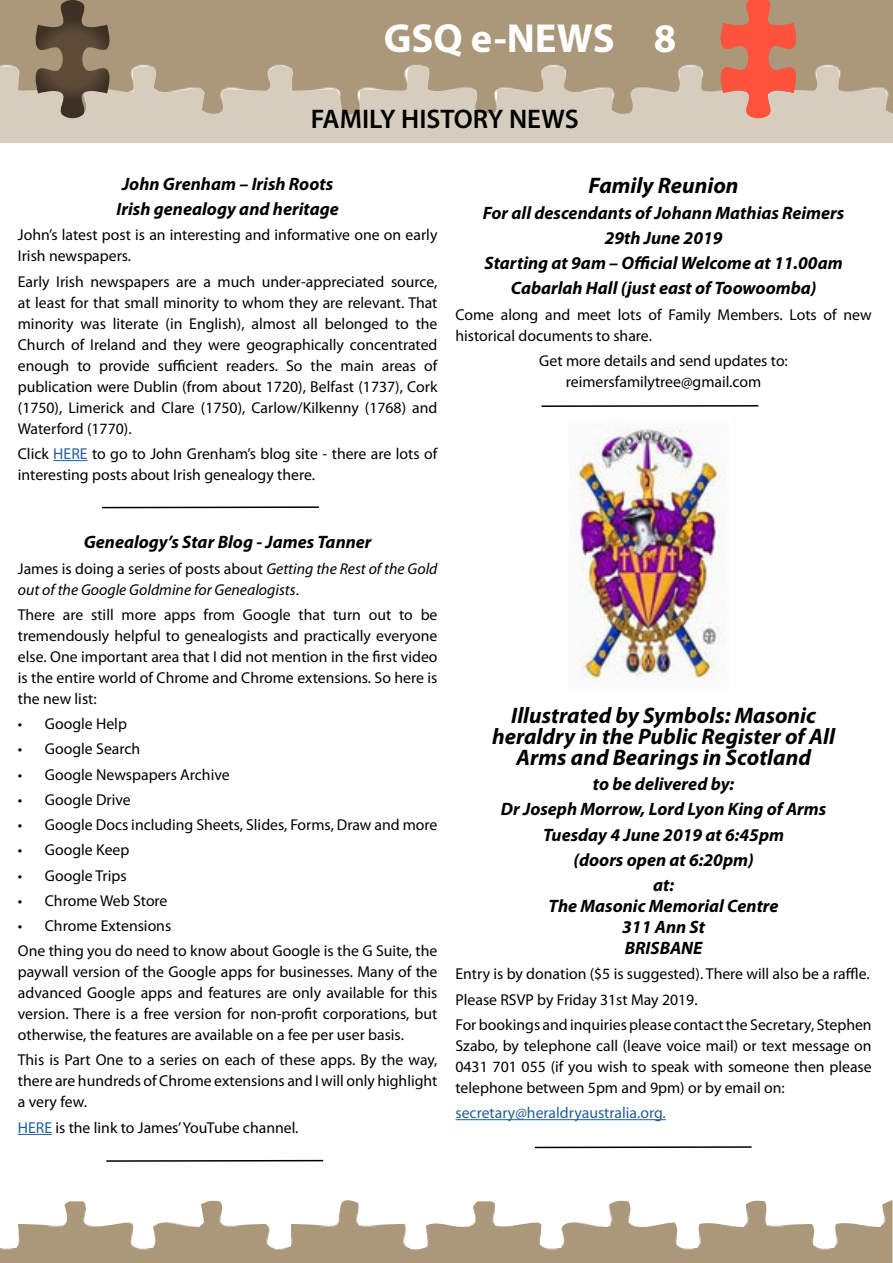
<style>
.page{position:relative;width:893px;height:1263px;background:#fff}
.page>*{position:absolute;margin:0;border:0;box-sizing:border-box;transform-origin:0 0}
.t1{font:700 40.65px "Myriad Pro";color:#fff}
.t2{font:600 27px "Myriad Pro";color:#000}
.t3{font:italic 700 22.5px/21px "Myriad Pro";color:#000;text-align:center}
.t4{font:italic 700 18px/25.2px "Myriad Pro";color:#000;text-align:center}
.t5{font:15.75px/21px "Myriad Pro";color:#000}
.t6{font:italic 15.75px/21px "Myriad Pro";color:#000}
.t7{font:15.75px "Myriad Pro";color:#215e9e}
.s1{color:#215e9e}
.s2{font-style:normal}
</style>
<div class="page">
<div style="left:0;top:63px;width:893px;height:80px;background:#d6cdbf"></div>
<img style="left:0;top:31px;width:893px;height:84px">
<div style="left:0;top:0;width:893px;height:31px;background:#ab987a"></div>
<svg style="left:718px;top:0;width:81px;height:119px"></svg>
<img style="left:0;top:1200px;width:892px;height:63px">
<svg style="left:32px;top:0;width:81px;height:119px"></svg>
<hr style="left:53px;top:460px;width:35px;height:1px;background:#215e9e">
<hr style="left:102px;top:506px;width:217px;height:2px;background:#000">
<hr style="left:18px;top:1134px;width:34px;height:1px;background:#215e9e">
<hr style="left:106px;top:1160px;width:217px;height:2px;background:#000">
<hr style="left:541px;top:405px;width:217px;height:2px;background:#000">
<hr style="left:455px;top:1119px;width:211px;height:1px;background:#215e9e">
<img style="left:578px;top:417px;width:146px;height:264px">
<hr style="left:535px;top:1146px;width:217px;height:2px;background:#000">
<h1 class="t1" style="left:384px;top:12px;width:294px">GSQ e-NEWS 8</h1>
<h2 class="t2" style="left:311px;top:102px;width:269px">FAMILY HISTORY NEWS</h2>
<p class="t4" style="left:117px;top:171px;width:224px">John Grenham – Irish Roots<br>Irish genealogy and heritage</p>
<p class="t5" style="left:18px;top:224px;width:421px">John’s latest post is an interesting and informative one on early<br>Irish newspapers.</p>
<p class="t5" style="left:18px;top:271px;width:421px;text-align:justify">Early Irish newspapers are a much under-appreciated source, at least for that small minority to whom they are relevant. That minority was literate (in English), almost all belonged to the Church of Ireland and they were geographically concentrated enough to provide sufficient readers. So the main areas of publication were Dublin (from about 1720), Belfast (1737), Cork (1750), Limerick and Clare (1750), Carlow/Kilkenny (1768) and Waterford (1770).</p>
<p class="t5" style="left:18px;top:443px;width:421px">Click <span class="s1">HERE</span> to go to John Grenham’s blog site - there are lots of interesting posts about Irish genealogy there.</p>
<h3 class="t3" style="left:589px;top:175px;width:151px">Family Reunion</h3>
<p class="t4" style="left:483px;top:199px;width:363px">For all descendants of Johann Mathias Reimers 29th June 2019<br>Starting at 9am – Official Welcome at 11.00am Cabarlah Hall (just east of Toowoomba)</p>
<p class="t5" style="left:455px;top:304px;width:418px">Come along and meet lots of Family Members. Lots of new historical documents to share.</p>
<p class="t5" style="left:539px;top:350px;width:250px;text-align:center">Get more details and send updates to: reimersfamilytree@gmail.com</p>
<p class="t4" style="left:84px;top:529px;width:289px">Genealogy’s Star Blog - James Tanner</p>
<p class="t6" style="left:18px;top:557px;width:421px"><span class="s2">James is doing a series of posts about</span> Getting the Rest of the Gold out of the Google Goldmine for Genealogists<span class="s2">.</span></p>
<p class="t5" style="left:18px;top:604px;width:421px;text-align:justify">There are still more apps from Google that turn out to be tremendously helpful to genealogists and practically everyone else. One important area that I did not mention in the first video is the entire world of Chrome and Chrome extensions. So here is the new list:</p>
<p class="t5" style="left:18px;top:713px;width:111px">• Google Help</p>
<p class="t5" style="left:18px;top:738px;width:124px">• Google Search</p>
<p class="t5" style="left:18px;top:763px;width:213px">• Google Newspapers Archive</p>
<p class="t5" style="left:18px;top:789px;width:114px">• Google Drive</p>
<p class="t5" style="left:18px;top:814px;width:421px">• Google Docs including Sheets, Slides, Forms, Draw and more</p>
<p class="t5" style="left:18px;top:839px;width:113px">• Google Keep</p>
<p class="t5" style="left:18px;top:864px;width:110px">• Google Trips</p>
<p class="t5" style="left:18px;top:890px;width:151px">• Chrome Web Store</p>
<p class="t5" style="left:18px;top:913px;width:421px;line-height:25.2px">• Chrome Extensions<br>One thing you do need to know about Google is the G Suite, the</p>
<p class="t5" style="left:18px;top:961px;width:421px;text-align:justify">paywall version of the Google apps for businesses. Many of the advanced Google apps and features are only available for this version. There is a free version for non-profit corporations, but otherwise, the features are available on a fee per user basis.</p>
<p class="t5" style="left:18px;top:1049px;width:421px;text-align:justify">This is Part One to a series on each of these apps. By the way, there are hundreds of Chrome extensions and I will only highlight a very few.</p>
<p class="t5" style="left:18px;top:1117px;width:282px"><span class="s1">HERE</span> is the link to James’ YouTube channel.</p>
<h3 class="t3" style="left:492px;top:704px;width:344px">Illustrated by Symbols: Masonic heraldry in the Public Register of All<br>Arms and Bearings in Scotland</h3>
<p class="t4" style="left:501px;top:771px;width:327px">to be delivered by:<br>Dr Joseph Morrow, Lord Lyon King of Arms<br>Tuesday 4 June 2019 at 6:45pm<br>(doors open at 6:20pm)<br>at:</p>
<p class="t4" style="left:549px;top:895px;width:232px;line-height:21px">The Masonic Memorial Centre<br>311 Ann St<br>BRISBANE</p>
<p class="t5" style="left:455px;top:961px;width:418px;line-height:25.2px">Entry is by donation ($5 is suggested). There will also be a raffle.<br>Please RSVP by Friday 31st May 2019.<br>For bookings and inquiries please contact the Secretary, Stephen</p>
<p class="t5" style="left:455px;top:1035px;width:418px;text-align:justify">Szabo, by telephone call (leave voice mail) or text message on 0431 701 055 (if you wish to speak with someone then please telephone between 5pm and 9pm) or by email on:</p>
<p class="t7" style="left:455px;top:1103px;width:212px">secretary@heraldryaustralia.org.</p>
</div>
